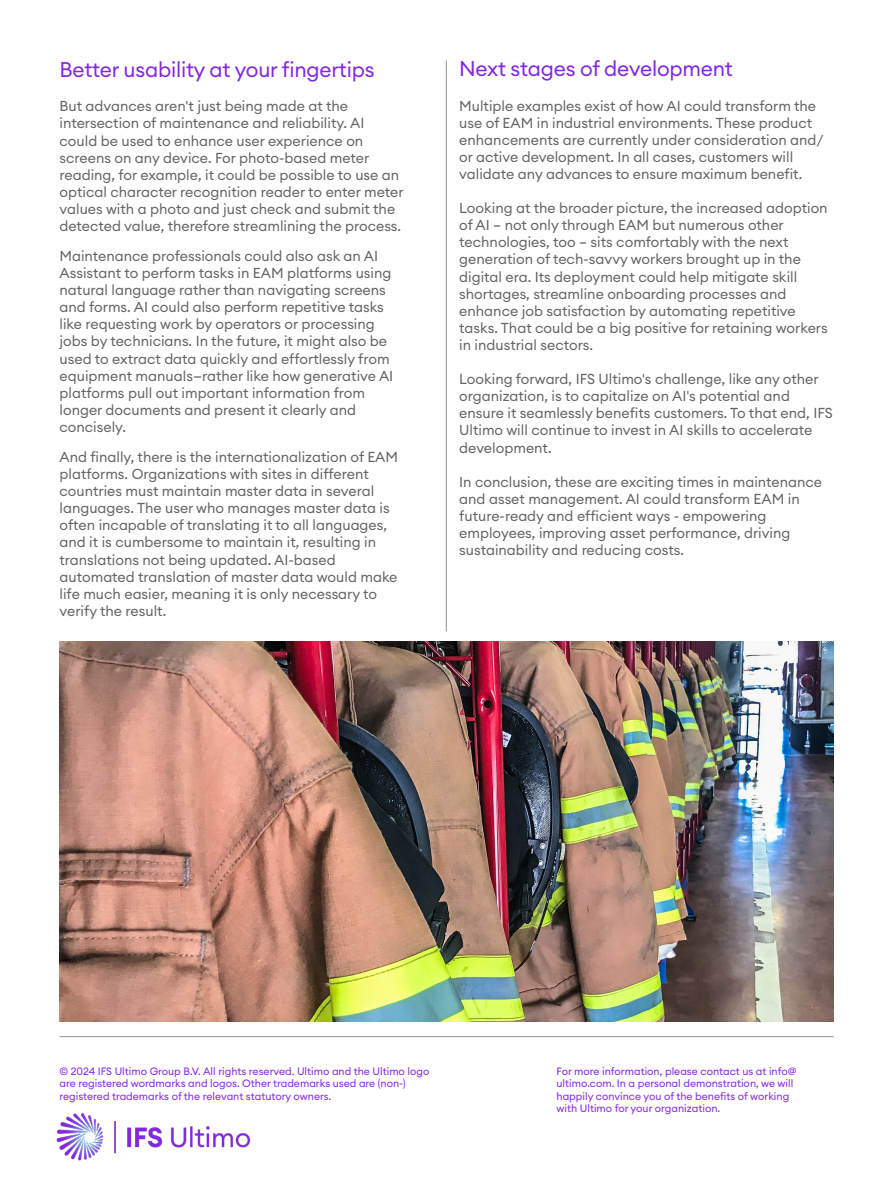
<style>
.page{position:relative;width:893px;height:1191px;background:#fff}
.page>*{position:absolute;margin:0;border:0;box-sizing:border-box;transform-origin:0 0}
.t1{font:21px "Euclid Circular A";letter-spacing:-.01em;color:#8427e2}
.t2{font:14.25px/17.1px "Euclid Circular A";color:#656565}
.t3{font:10.5px/12.6px "Euclid Circular A";color:#8526e3}
</style>
<div class="page">
<hr style="left:60px;top:1036px;width:773px;height:1px;background:#919191">
<hr style="left:446px;top:60px;width:1px;height:571px;background:#919191">
<img style="left:56px;top:1113px;width:195px;height:48px">
<img style="left:60px;top:641px;width:773px;height:380px">
<h1 class="t1" style="left:60px;top:56px;width:317px">Better usability at your fingertips</h1>
<p class="t2" style="left:60px;top:98px;width:346px">But advances aren't just being made at the intersection of maintenance and reliability. AI could be used to enhance user experience on screens on any device. For photo-based meter reading, for example, it could be possible to use an optical character recognition reader to enter meter values with a photo and just check and submit the detected value, therefore streamlining the process.</p>
<p class="t2" style="left:60px;top:247px;width:335px">Maintenance professionals could also ask an AI Assistant to perform tasks in EAM platforms using natural language rather than navigating screens and forms. AI could also perform repetitive tasks like requesting work by operators or processing jobs by technicians. In the future, it might also be used to extract data quickly and effortlessly from equipment manuals—rather like how generative AI platforms pull out important information from longer documents and present it clearly and concisely.</p>
<p class="t2" style="left:60px;top:448px;width:340px">And finally, there is the internationalization of EAM platforms. Organizations with sites in different countries must maintain master data in several languages. The user who manages master data is often incapable of translating it to all languages, and it is cumbersome to maintain it, resulting in translations not being updated. AI-based automated translation of master data would make life much easier, meaning it is only necessary to verify the result.</p>
<h1 class="t1" style="left:459px;top:55px;width:275px">Next stages of development</h1>
<p class="t2" style="left:459px;top:97px;width:366px">Multiple examples exist of how AI could transform the use of EAM in industrial environments. These product enhancements are currently under consideration and/ or active development. In all cases, customers will validate any advances to ensure maximum benefit.</p>
<p class="t2" style="left:459px;top:199px;width:370px">Looking at the broader picture, the increased adoption of AI – not only through EAM but numerous other technologies, too – sits comfortably with the next generation of tech-savvy workers brought up in the digital era. Its deployment could help mitigate skill shortages, streamline onboarding processes and enhance job satisfaction by automating repetitive tasks. That could be a big positive for retaining workers in industrial sectors.</p>
<p class="t2" style="left:459px;top:370px;width:375px">Looking forward, IFS Ultimo's challenge, like any other organization, is to capitalize on AI's potential and ensure it seamlessly benefits customers. To that end, IFS Ultimo will continue to invest in AI skills to accelerate development.</p>
<p class="t2" style="left:459px;top:473px;width:364px">In conclusion, these are exciting times in maintenance and asset management. AI could transform EAM in future-ready and efficient ways - empowering employees, improving asset performance, driving sustainability and reducing costs.</p>
<p class="t3" style="left:60px;top:1064px;width:371px">© 2024 IFS Ultimo Group B.V. All rights reserved. Ultimo and the Ultimo logo are registered wordmarks and logos. Other trademarks used are (non-) registered trademarks of the relevant statutory owners.</p>
<p class="t3" style="left:556px;top:1064px;width:241px">For more information, please contact us at info@ ultimo.com. In a personal demonstration, we will happily convince you of the benefits of working with Ultimo for your organization.</p>
</div>
